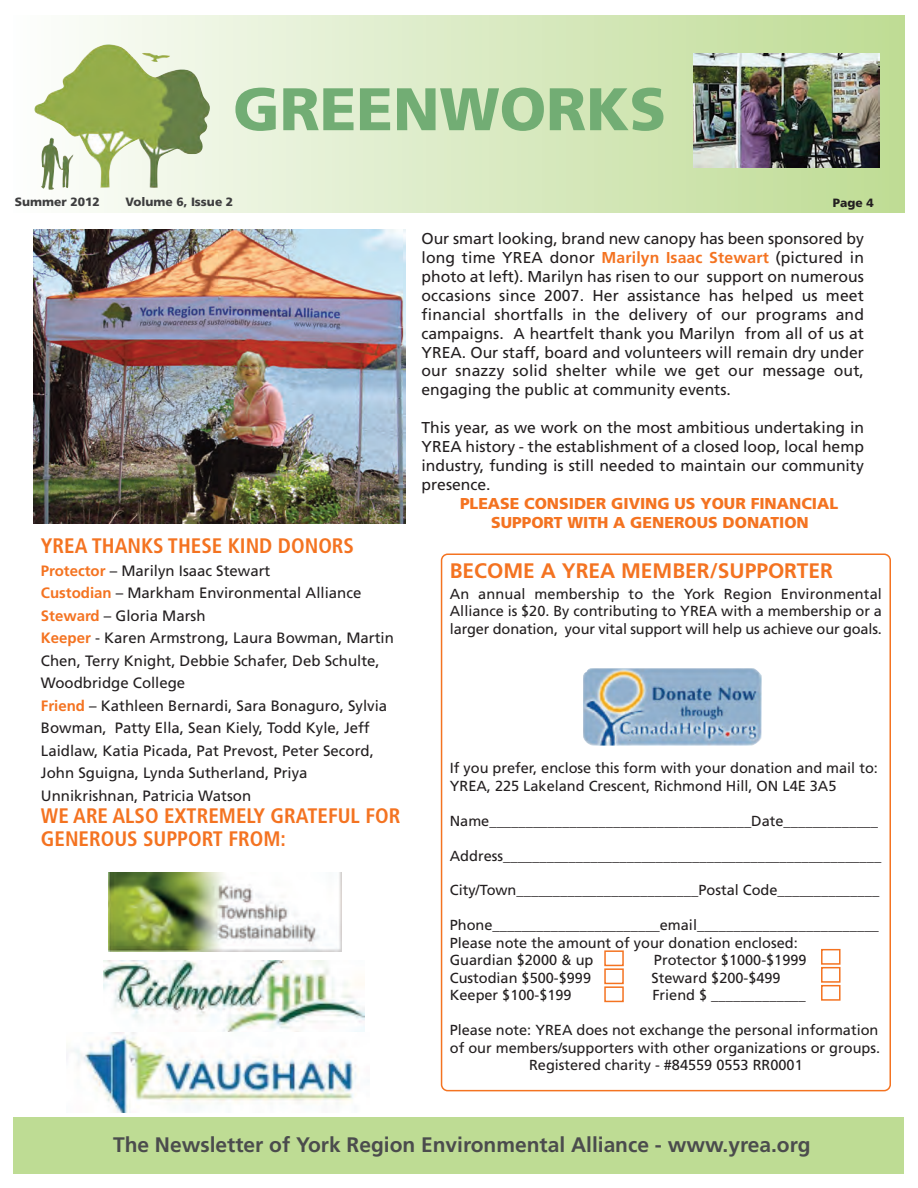
<style>
.page{position:relative;width:918px;height:1188px;background:#fff}
.page>*{position:absolute;margin:0;border:0;box-sizing:border-box;transform-origin:0 0}
.t1{font:900 60px "Frutiger";color:#72ad74}
.t2{font:700 condensed 21px/22.5px "Frutiger";color:#f47321}
.t3{font:700 21px "Frutiger";color:#4b4c4d}
.t4{font:700 21px "Frutiger";color:#f47321}
.t5{font:15.75px/18.9px "Frutiger";color:#231f20;text-align:justify}
.t6{font:900 15.75px/18.9px "Frutiger";color:#f47321;text-align:center}
.t7{font:15px/22.5px "Frutiger";color:#231f20}
.t8{font:14.55px/17.4px "Frutiger";color:#231f20}
.t9{font:900 12px "Frutiger";color:#3e3e3f}
.t10{font:900 12px "Frutiger";color:#231f20}
.s1{font-weight:700;color:#f47321}
</style>
<div class="page">
<div style="left:14px;top:16px;width:890px;height:196px;background:linear-gradient(to right,#fcfdfb,#bedb93)"></div>
<img style="left:34px;top:44px;width:176px;height:146px">
<img style="left:693px;top:53px;width:186px;height:114px">
<img style="left:34px;top:230px;width:372px;height:294px">
<div style="left:14px;top:1118px;width:890px;height:56px;background:#bedc94"></div>
<svg style="left:441px;top:554px;width:450px;height:537px"></svg>
<img style="left:108px;top:872px;width:234px;height:80px">
<img style="left:104px;top:961px;width:260px;height:72px">
<img style="left:73px;top:1033px;width:284px;height:79px">
<h1 class="t1" style="left:233px;top:85px;width:435px">GREENWORKS</h1>
<p class="t9" style="left:15px;top:196px;width:86px">Summer 2012</p>
<p class="t9" style="left:125px;top:196px;width:109px">Volume 6, Issue 2</p>
<p class="t10" style="left:833px;top:198px;width:42px">Page 4</p>
<h2 class="t2" style="left:41px;top:536px;width:315px">YREA THANKS THESE KIND DONORS</h2>
<p class="t7" style="left:41px;top:561px;width:354px"><span class="s1">Protector</span> – Marilyn Isaac Stewart<br><span class="s1">Custodian</span> – Markham Environmental Alliance <span class="s1">Steward</span> – Gloria Marsh<br><span class="s1">Keeper</span> - Karen Armstrong, Laura Bowman, Martin Chen, Terry Knight, Debbie Schafer, Deb Schulte, Woodbridge College<br><span class="s1">Friend</span> – Kathleen Bernardi, Sara Bonaguro, Sylvia Bowman, Patty Ella, Sean Kiely, Todd Kyle, Jeff Laidlaw, Katia Picada, Pat Prevost, Peter Secord, John Sguigna, Lynda Sutherland, Priya Unnikrishnan, Patricia Watson</p>
<h2 class="t2" style="left:41px;top:806px;width:361px">WE ARE ALSO EXTREMELY GRATEFUL FOR<br>GENEROUS SUPPORT FROM:</h2>
<p class="t5" style="left:422px;top:230px;width:444px">Our smart looking, brand new canopy has been sponsored by long time YREA donor <span class="s1">Marilyn Isaac Stewart</span> (pictured in photo at left). Marilyn has risen to our support on numerous occasions since 2007. Her assistance has helped us meet financial shortfalls in the delivery of our programs and campaigns. A heartfelt thank you Marilyn from all of us at YREA. Our staff, board and volunteers will remain dry under our snazzy solid shelter while we get our message out, engaging the public at community events.</p>
<p class="t5" style="left:422px;top:419px;width:444px">This year, as we work on the most ambitious undertaking in YREA history - the establishment of a closed loop, local hemp industry, funding is still needed to maintain our community presence.</p>
<p class="t6" style="left:460px;top:495px;width:380px">PLEASE CONSIDER GIVING US YOUR FINANCIAL<br>SUPPORT WITH A GENEROUS DONATION</p>
<h2 class="t4" style="left:450px;top:562px;width:385px">BECOME A YREA MEMBER/SUPPORTER</h2>
<p class="t8" style="left:450px;top:586px;width:434px;text-align:justify">An annual membership to the York Region Environmental Alliance is $20. By contributing to YREA with a membership or a larger donation, your vital support will help us achieve our goals.</p>
<p class="t8" style="left:450px;top:761px;width:430px">If you prefer, enclose this form with your donation and mail to:<br>YREA, 225 Lakeland Crescent, Richmond Hill, ON L4E 3A5</p>
<p class="t8" style="left:450px;top:813px;width:430px">Name____________________________________Date_____________</p>
<p class="t8" style="left:450px;top:848px;width:433px">Address____________________________________________________</p>
<p class="t8" style="left:450px;top:883px;width:431px">City/Town_________________________Postal Code______________</p>
<p class="t8" style="left:450px;top:918px;width:431px">Phone_______________________email_________________________<br>Please note the amount of your donation enclosed:<br>Guardian $2000 &amp; up</p>
<p class="t8" style="left:654px;top:953px;width:154px">Protector $1000-$1999</p>
<p class="t8" style="left:450px;top:970px;width:143px">Custodian $500-$999</p>
<p class="t8" style="left:652px;top:970px;width:131px">Steward $200-$499</p>
<p class="t8" style="left:450px;top:988px;width:123px">Keeper $100-$199</p>
<p class="t8" style="left:652px;top:988px;width:155px">Friend $ _____________</p>
<p class="t8" style="left:450px;top:1022px;width:432px;text-align:center">Please note: YREA does not exchange the personal information of our members/supporters with other organizations or groups.<br>Registered charity - #84559 0553 RR0001</p>
<h2 class="t3" style="left:113px;top:1136px;width:699px">The Newsletter of York Region Environmental Alliance - www.yrea.org</h2>
</div>
